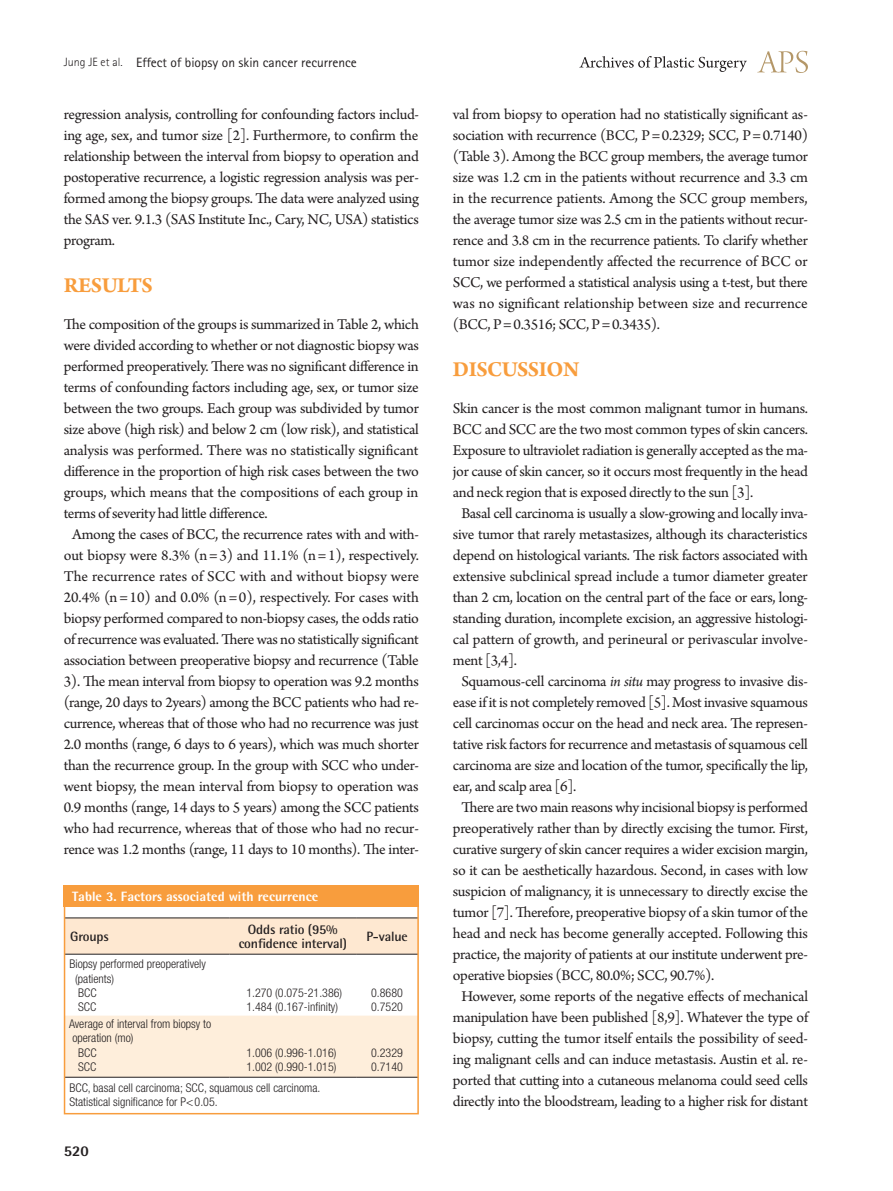
<style>
.page{position:relative;width:893px;height:1191px;background:#fff}
.page>*{position:absolute;margin:0;border:0;box-sizing:border-box;transform-origin:0 0}
.t1{font:700 22.5px "Arno Pro";letter-spacing:-.02em;color:#f89d3d}
.t2{font:15.75px/21px "Arno Pro";letter-spacing:-.02em;color:#231f20;text-align:justify}
.t3{font:15.75px "Arno Pro";color:#231f20}
.t4{font:800 15px "Rotis Semi Sans Std";color:#231f20}
.t5{font:13.5px "Rotis Sans Serif Std";color:#231f20}
.t6{font:700 13.5px/14.2px "Rotis Semi Sans Std";letter-spacing:-.01em;color:#231f20;text-align:center}
.t7{font:800 13.5px "Rotis Semi Sans Std";color:#fff}
.t8{font:300 condensed 12px/14.4px "Helvetica Neue LT Std";color:#231f20}
.s1{font-weight:300;font-size:12px}
.s2{font-style:italic}
</style>
<div class="page">
<svg style="left:757px;top:51px;width:51px;height:22px"></svg>
<svg style="left:579px;top:56px;width:168px;height:16px"></svg>
<div style="left:64px;top:885px;width:355px;height:22px;background:#f89d3d"></div>
<svg style="left:67px;top:918px;width:349px;height:159px"></svg>
<hr style="left:64px;top:917px;width:166px;height:1px;background:#231f20">
<hr style="left:230px;top:917px;width:126px;height:1px;background:#231f20">
<hr style="left:356px;top:917px;width:62px;height:1px;background:#231f20">
<hr style="left:64px;top:953px;width:166px;height:1px;background:#231f20">
<hr style="left:230px;top:953px;width:126px;height:1px;background:#231f20">
<hr style="left:356px;top:953px;width:62px;height:1px;background:#231f20">
<hr style="left:64px;top:1077px;width:166px;height:1px;background:#231f20">
<hr style="left:230px;top:1077px;width:126px;height:1px;background:#231f20">
<hr style="left:356px;top:1077px;width:62px;height:1px;background:#231f20">
<div style="left:64px;top:885px;width:355px;height:229px;border:2px solid #f89d3d"></div>
<p class="t5" style="left:64px;top:54px;width:295px"><span class="s1">Jung JE et al.</span> Effect of biopsy on skin cancer recurrence</p>
<p class="t2" style="left:64px;top:105px;width:357px">regression analysis, controlling for confounding factors includ&shy;ing age, sex, and tumor size [2]. Furthermore, to confirm the relationship between the interval from biopsy to operation and postoperative recurrence, a logistic regression analysis was per&shy;formed among the biopsy groups. The data were analyzed using the SAS ver. 9.1.3 (SAS Institute Inc., Cary, NC, USA) statistics program.</p>
<h1 class="t1" style="left:64px;top:273px;width:91px">RESULTS</h1>
<p class="t2" style="left:64px;top:315px;width:357px">The composition of the groups is summarized in Table 2, which</p>
<p class="t2" style="left:64px;top:336px;width:357px">were divided according to whether or not diagnostic biopsy was</p>
<p class="t2" style="left:64px;top:357px;width:356px">performed preoperatively. There was no significant difference in</p>
<p class="t2" style="left:64px;top:378px;width:357px">terms of confounding factors including age, sex, or tumor size</p>
<p class="t2" style="left:64px;top:399px;width:357px">between the two groups. Each group was subdivided by tumor</p>
<p class="t2" style="left:64px;top:420px;width:356px">size above (high risk) and below 2 cm (low risk), and statistical</p>
<p class="t2" style="left:64px;top:441px;width:356px">analysis was performed. There was no statistically significant</p>
<p class="t2" style="left:64px;top:462px;width:357px">difference in the proportion of high risk cases between the two</p>
<p class="t2" style="left:64px;top:483px;width:356px">groups, which means that the compositions of each group in</p>
<p class="t2" style="left:64px;top:504px;width:205px">terms of severity had little difference.</p>
<p class="t2" style="left:72px;top:525px;width:348px">Among the cases of BCC, the recurrence rates with and with-</p>
<p class="t2" style="left:64px;top:546px;width:357px">out biopsy were 8.3% (n = 3) and 11.1% (n = 1), respectively.</p>
<p class="t3" style="left:64px;top:567px;width:357px">The recurrence rates of SCC with and without biopsy were</p>
<p class="t2" style="left:64px;top:588px;width:357px">20.4% (n =10) and 0.0% (n =0), respectively. For cases with</p>
<p class="t2" style="left:64px;top:609px;width:357px">biopsy performed compared to non-biopsy cases, the odds ratio</p>
<p class="t2" style="left:64px;top:630px;width:356px">of recurrence was evaluated. There was no statistically significant</p>
<p class="t2" style="left:64px;top:651px;width:357px">association between preoperative biopsy and recurrence (Table</p>
<p class="t2" style="left:64px;top:672px;width:356px">3). The mean interval from biopsy to operation was 9.2 months</p>
<p class="t2" style="left:64px;top:693px;width:357px">(range, 20 days to 2years) among the BCC patients who had re-</p>
<p class="t2" style="left:64px;top:714px;width:356px">currence, whereas that of those who had no recurrence was just</p>
<p class="t2" style="left:64px;top:735px;width:356px">2.0 months (range, 6 days to 6 years), which was much shorter</p>
<p class="t2" style="left:64px;top:756px;width:357px">than the recurrence group. In the group with SCC who under-</p>
<p class="t2" style="left:64px;top:776px;width:356px">went biopsy, the mean interval from biopsy to operation was</p>
<p class="t2" style="left:64px;top:797px;width:357px">0.9 months (range, 14 days to 5 years) among the SCC patients</p>
<p class="t2" style="left:64px;top:818px;width:357px">who had recurrence, whereas that of those who had no recur-</p>
<p class="t2" style="left:64px;top:839px;width:357px">rence was 1.2 months (range, 11 days to 10 months). The inter-</p>
<p class="t7" style="left:72px;top:887px;width:248px">Table 3. Factors associated with recurrence</p>
<p class="t6" style="left:70px;top:928px;width:40px">Groups</p>
<p class="t6" style="left:239px;top:921px;width:110px">Odds ratio (95% confidence interval)</p>
<p class="t6" style="left:366px;top:928px;width:43px">P-value</p>
<p class="t8" style="left:75px;top:956px;width:132px;text-indent:-6px">Biopsy performed preoperatively (patients)<br>BCC<br>SCC</p>
<p class="t8" style="left:246px;top:985px;width:97px">1.270 (0.075-21.386)<br>1.484 (0.167-infinity)</p>
<p class="t8" style="left:371px;top:985px;width:33px">0.8680<br>0.7520</p>
<p class="t8" style="left:69px;top:1016px;width:144px">Average of interval from biopsy to</p>
<p class="t8" style="left:72px;top:1030px;width:63px">operation (mo)</p>
<p class="t8" style="left:78px;top:1045px;width:20px">BCC</p>
<p class="t8" style="left:78px;top:1059px;width:20px">SCC</p>
<p class="t8" style="left:246px;top:1045px;width:91px">1.006 (0.996-1.016)<br>1.002 (0.990-1.015)</p>
<p class="t8" style="left:371px;top:1045px;width:33px">0.2329<br>0.7140</p>
<p class="t8" style="left:69px;top:1080px;width:252px">BCC, basal cell carcinoma; SCC, squamous cell carcinoma.<br>Statistical significance for P&lt;0.05.</p>
<p class="t4" style="left:64px;top:1141px;width:27px">520</p>
<p class="t2" style="left:453px;top:104px;width:357px">val from biopsy to operation had no statistically significant as&shy;sociation with recurrence (BCC, P = 0.2329; SCC, P = 0.7140) (Table 3). Among the BCC group members, the average tumor size was 1.2 cm in the patients without recurrence and 3.3 cm in the recurrence patients. Among the SCC group members, the average tumor size was 2.5 cm in the patients without recur&shy;rence and 3.8 cm in the recurrence patients. To clarify whether tumor size independently affected the recurrence of BCC or SCC, we performed a statistical analysis using a t-test, but there was no significant relationship between size and recurrence (BCC, P = 0.3516; SCC, P = 0.3435).</p>
<h1 class="t1" style="left:453px;top:357px;width:128px">DISCUSSION</h1>
<p class="t2" style="left:453px;top:399px;width:357px">Skin cancer is the most common malignant tumor in humans.</p>
<p class="t2" style="left:453px;top:420px;width:357px">BCC and SCC are the two most common types of skin cancers.</p>
<p class="t2" style="left:453px;top:441px;width:357px">Exposure to ultraviolet radiation is generally accepted as the ma-</p>
<p class="t2" style="left:453px;top:462px;width:356px">jor cause of skin cancer, so it occurs most frequently in the head</p>
<p class="t2" style="left:453px;top:483px;width:302px">and neck region that is exposed directly to the sun [3].</p>
<p class="t2" style="left:461px;top:504px;width:348px">Basal cell carcinoma is usually a slow-growing and locally inva-</p>
<p class="t2" style="left:453px;top:525px;width:356px">sive tumor that rarely metastasizes, although its characteristics</p>
<p class="t2" style="left:453px;top:546px;width:357px">depend on histological variants. The risk factors associated with</p>
<p class="t2" style="left:453px;top:567px;width:356px">extensive subclinical spread include a tumor diameter greater</p>
<p class="t2" style="left:453px;top:588px;width:357px">than 2 cm, location on the central part of the face or ears, long-</p>
<p class="t2" style="left:453px;top:609px;width:357px">standing duration, incomplete excision, an aggressive histologi-</p>
<p class="t2" style="left:453px;top:630px;width:357px">cal pattern of growth, and perineural or perivascular involve-</p>
<p class="t2" style="left:453px;top:651px;width:66px">ment [3,4].</p>
<p class="t2" style="left:461px;top:672px;width:348px">Squamous-cell carcinoma <span class="s2">in situ</span> may progress to invasive dis-</p>
<p class="t2" style="left:453px;top:693px;width:356px">ease if it is not completely removed [5]. Most invasive squamous</p>
<p class="t2" style="left:453px;top:714px;width:357px">cell carcinomas occur on the head and neck area. The represen-</p>
<p class="t2" style="left:453px;top:735px;width:356px">tative risk factors for recurrence and metastasis of squamous cell</p>
<p class="t2" style="left:453px;top:756px;width:357px">carcinoma are size and location of the tumor, specifically the lip,</p>
<p class="t2" style="left:453px;top:777px;width:125px">ear, and scalp area [6].</p>
<p class="t2" style="left:461px;top:798px;width:348px">There are two main reasons why incisional biopsy is performed</p>
<p class="t2" style="left:453px;top:819px;width:357px">preoperatively rather than by directly excising the tumor. First,</p>
<p class="t2" style="left:453px;top:840px;width:357px">curative surgery of skin cancer requires a wider excision margin,</p>
<p class="t2" style="left:453px;top:860px;width:356px">so it can be aesthetically hazardous. Second, in cases with low</p>
<p class="t2" style="left:453px;top:881px;width:357px">suspicion of malignancy, it is unnecessary to directly excise the</p>
<p class="t2" style="left:453px;top:902px;width:357px">tumor [7]. Therefore, preoperative biopsy of a skin tumor of the</p>
<p class="t2" style="left:453px;top:923px;width:356px">head and neck has become generally accepted. Following this</p>
<p class="t2" style="left:453px;top:944px;width:357px">practice, the majority of patients at our institute underwent pre-</p>
<p class="t2" style="left:453px;top:965px;width:263px">operative biopsies (BCC, 80.0%; SCC, 90.7%).</p>
<p class="t2" style="left:461px;top:986px;width:348px">However, some reports of the negative effects of mechanical</p>
<p class="t2" style="left:453px;top:1007px;width:357px">manipulation have been published [8,9]. Whatever the type of</p>
<p class="t2" style="left:453px;top:1028px;width:357px">biopsy, cutting the tumor itself entails the possibility of seed-</p>
<p class="t2" style="left:453px;top:1049px;width:357px">ing malignant cells and can induce metastasis. Austin et al. re-</p>
<p class="t2" style="left:453px;top:1070px;width:357px">ported that cutting into a cutaneous melanoma could seed cells</p>
<p class="t2" style="left:453px;top:1091px;width:357px">directly into the bloodstream, leading to a higher risk for distant</p>
</div>
